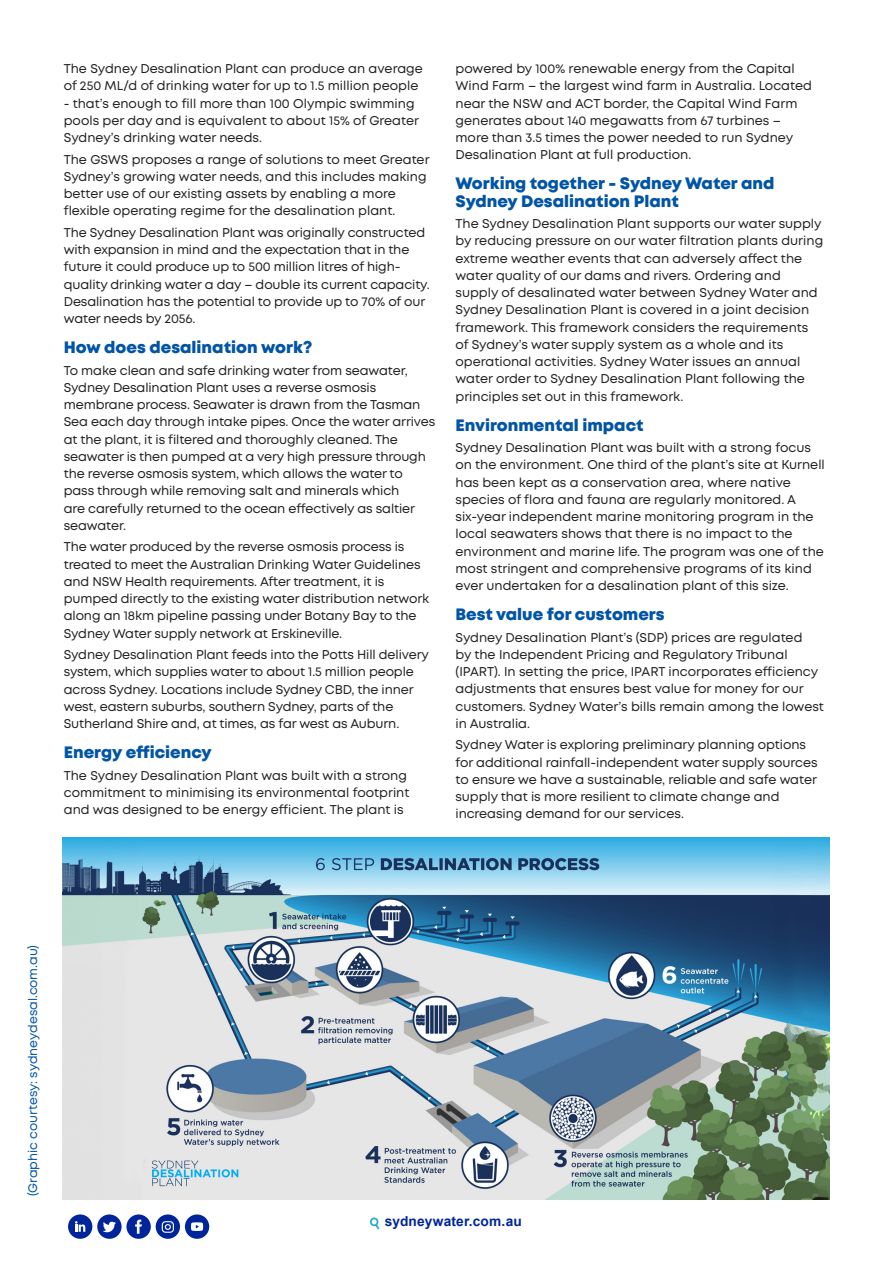
<style>
.page{position:relative;width:893px;height:1263px;background:#fff}
.page>*{position:absolute;margin:0;border:0;box-sizing:border-box;transform-origin:0 0}
.Body_copy{font:800 16.5px/17.2px "Mont";color:#0154a6}
.t1{font:700 13.8px "Arial";letter-spacing:.01em;color:#00259b}
.Body_copy-2{font:12.75px/17.2px "Mont";letter-spacing:-.005em;color:#231f20}
.Body_copy-3{font:12.45px "Mont";color:#0154a6}
</style>
<div class="page">
<img style="left:62px;top:837px;width:767px;height:363px">
<div style="left:126px;top:1214px;width:25px;height:25px;background:#00259b;border-radius:50%"></div>
<svg style="left:135px;top:1219px;width:7px;height:15px"></svg>
<div style="left:97px;top:1214px;width:25px;height:25px;background:#00259b;border-radius:50%"></div>
<svg style="left:103px;top:1222px;width:13px;height:10px"></svg>
<div style="left:156px;top:1214px;width:24px;height:25px;background:#00259b;border-radius:50%"></div>
<svg style="left:162px;top:1221px;width:12px;height:12px"></svg>
<div style="left:68px;top:1214px;width:24px;height:25px;background:#00259b;border-radius:50%"></div>
<svg style="left:75px;top:1221px;width:10px;height:11px"></svg>
<div style="left:185px;top:1214px;width:24px;height:25px;background:#00259b;border-radius:50%"></div>
<svg style="left:191px;top:1222px;width:12px;height:9px"></svg>
<svg style="left:370px;top:1217px;width:9px;height:12px"></svg>
<p class="Body_copy-2" style="left:64px;top:60px;width:361px">The Sydney Desalination Plant can produce an average of 250 ML/d of drinking water for up to 1.5 million people</p>
<p class="Body_copy-2" style="left:64px;top:95px;width:357px">- that’s enough to fill more than 100 Olympic swimming pools per day and is equivalent to about 15% of Greater<br>Sydney’s drinking water needs.</p>
<p class="Body_copy-2" style="left:64px;top:151px;width:367px">The GSWS proposes a range of solutions to meet Greater Sydney’s growing water needs, and this includes making better use of our existing assets by enabling a more flexible operating regime for the desalination plant.</p>
<p class="Body_copy-2" style="left:64px;top:224px;width:367px">The Sydney Desalination Plant was originally constructed with expansion in mind and the expectation that in the future it could produce up to 500 million litres of high&shy;quality drinking water a day – double its current capacity.<br>Desalination has the potential to provide up to 70% of our water needs by 2056.</p>
<p class="Body_copy" style="left:64px;top:339px;width:250px">How does desalination work?</p>
<p class="Body_copy-2" style="left:64px;top:362px;width:373px">To make clean and safe drinking water from seawater, Sydney Desalination Plant uses a reverse osmosis membrane process. Seawater is drawn from the Tasman Sea each day through intake pipes. Once the water arrives at the plant, it is filtered and thoroughly cleaned. The seawater is then pumped at a very high pressure through the reverse osmosis system, which allows the water to pass through while removing salt and minerals which<br>are carefully returned to the ocean effectively as saltier seawater.</p>
<p class="Body_copy-2" style="left:64px;top:538px;width:367px">The water produced by the reverse osmosis process is treated to meet the Australian Drinking Water Guidelines and NSW Health requirements. After treatment, it is pumped directly to the existing water distribution network along an 18km pipeline passing under Botany Bay to the Sydney Water supply network at Erskineville.</p>
<p class="Body_copy-2" style="left:64px;top:646px;width:367px">Sydney Desalination Plant feeds into the Potts Hill delivery system, which supplies water to about 1.5 million people across Sydney. Locations include Sydney CBD, the inner west, eastern suburbs, southern Sydney, parts of the Sutherland Shire and, at times, as far west as Auburn.</p>
<p class="Body_copy" style="left:64px;top:744px;width:150px">Energy efficiency</p>
<p class="Body_copy-2" style="left:64px;top:767px;width:347px">The Sydney Desalination Plant was built with a strong commitment to minimising its environmental footprint and was designed to be energy efficient. The plant is</p>
<p class="Body_copy-2" style="left:455px;top:60px;width:358px">powered by 100% renewable energy from the Capital Wind Farm – the largest wind farm in Australia. Located near the NSW and ACT border, the Capital Wind Farm generates about 140 megawatts from 67 turbines – more than 3.5 times the power needed to run Sydney Desalination Plant at full production.</p>
<p class="Body_copy" style="left:455px;top:175px;width:320px">Working together - Sydney Water and<br>Sydney Desalination Plant</p>
<p class="Body_copy-2" style="left:455px;top:215px;width:369px">The Sydney Desalination Plant supports our water supply by reducing pressure on our water filtration plants during extreme weather events that can adversely affect the water quality of our dams and rivers. Ordering and supply of desalinated water between Sydney Water and Sydney Desalination Plant is covered in a joint decision framework. This framework considers the requirements of Sydney’s water supply system as a whole and its operational activities. Sydney Water issues an annual water order to Sydney Desalination Plant following the principles set out in this framework.</p>
<p class="Body_copy" style="left:455px;top:416px;width:190px">Environmental impact</p>
<p class="Body_copy-2" style="left:455px;top:439px;width:371px">Sydney Desalination Plant was built with a strong focus on the environment. One third of the plant’s site at Kurnell has been kept as a conservation area, where native species of flora and fauna are regularly monitored. A six-year independent marine monitoring program in the local seawaters shows that there is no impact to the environment and marine life. The program was one of the most stringent and comprehensive programs of its kind ever undertaken for a desalination plant of this size.</p>
<p class="Body_copy" style="left:455px;top:606px;width:211px">Best value for customers</p>
<p class="Body_copy-2" style="left:455px;top:629px;width:370px">Sydney Desalination Plant’s (SDP) prices are regulated<br>by the Independent Pricing and Regulatory Tribunal (IPART). In setting the price, IPART incorporates efficiency adjustments that ensures best value for money for our customers. Sydney Water’s bills remain among the lowest in Australia.</p>
<p class="Body_copy-2" style="left:455px;top:736px;width:364px">Sydney Water is exploring preliminary planning options for additional rainfall-independent water supply sources to ensure we have a sustainable, reliable and safe water supply that is more resilient to climate change and increasing demand for our services.</p>
<p class="Body_copy-3" style="left:25px;top:1196px;width:253px;rotate:-90deg">(Graphic courtesy: sydneydesal.com.au)</p>
<p class="t1" style="left:385px;top:1212px;width:138px">sydneywater.com.au</p>
</div>
